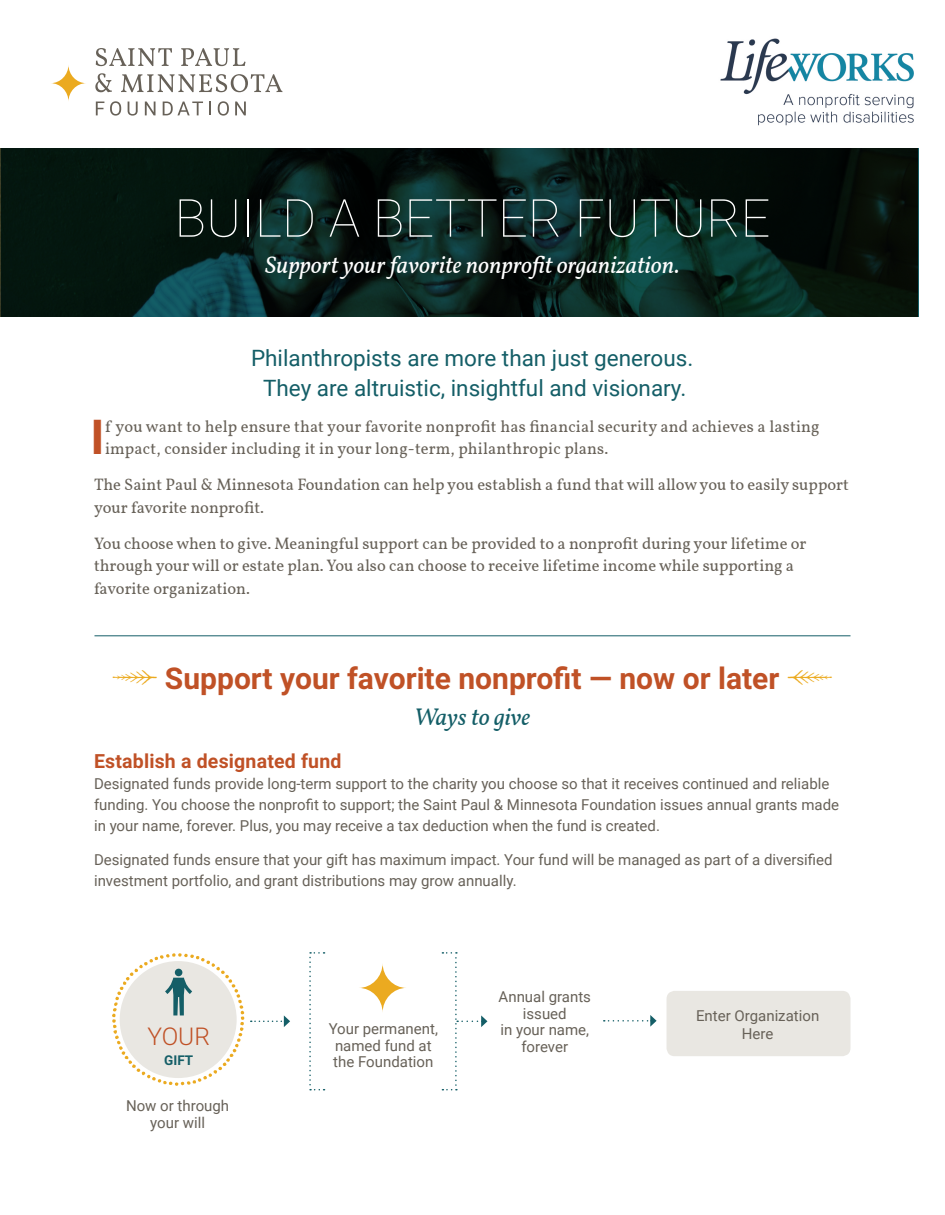
<style>
.page{position:relative;width:945px;height:1215px;background:#fff}
.page>*{position:absolute;margin:0;border:0;box-sizing:border-box;transform-origin:0 0}
.head-thin_white{font:100 52.5px "Roboto";color:#fff}
.main_body_with_drop{font:700 48.15px "Roboto";color:#c05126}
.subhead{font:700 30px "Roboto";color:#c05126}
.red_san_serif_for_ci{font:300 24.45px "Roboto";color:#c05126}
.callout-white{font:italic 24px "Vollkorn";color:#fff}
.callout_text{font:italic 24px "Vollkorn";color:#145e67}
.green_subhead{font:22.5px/30px "Roboto";color:#145e67;text-align:center}
.red_subhead{font:700 19.5px "Roboto";letter-spacing:.01em;color:#c05126}
.main_body_text{font:16.5px/22.5px "Vollkorn";color:#676158}
.main_body_with_drop-2{font:16.5px/22.5px "Vollkorn";letter-spacing:.01em;color:#676158}
.body-san{font:15px/21px "Roboto";color:#676158}
.flow_chart-center{font:15px/16.5px "Roboto";color:#676158;text-align:center}
.green_all_caps_for_c{font:700 13.5px "Roboto";color:#145e67}
</style>
<div class="page">
<svg style="left:604px;top:1015px;width:53px;height:12px"></svg>
<div style="left:667px;top:991px;width:184px;height:65px;background:#e9e7e2;border-radius:8px"></div>
<svg style="left:2px;top:148px;width:917px;height:169px;background:#071d18"></svg>
<hr style="left:94px;top:635px;width:756px;height:1px;background:#145e67">
<svg style="left:251px;top:1015px;width:39px;height:12px"></svg>
<svg style="left:442px;top:952px;width:45px;height:138px"></svg>
<svg style="left:309px;top:952px;width:16px;height:138px"></svg>
<svg style="left:359px;top:963px;width:48px;height:50px"></svg>
<svg style="left:112px;top:953px;width:133px;height:133px"></svg>
<div style="left:175px;top:969px;width:7px;height:7px;background:#145e67;border-radius:50%"></div>
<svg style="left:96px;top:102px;width:8px;height:13px"></svg>
<svg style="left:110px;top:101px;width:11px;height:15px"></svg>
<svg style="left:128px;top:102px;width:10px;height:14px"></svg>
<svg style="left:145px;top:102px;width:11px;height:13px"></svg>
<svg style="left:163px;top:102px;width:40px;height:13px"></svg>
<svg style="left:209px;top:102px;width:2px;height:13px"></svg>
<svg style="left:218px;top:101px;width:11px;height:15px"></svg>
<svg style="left:235px;top:102px;width:11px;height:13px"></svg>
<svg style="left:96px;top:48px;width:76px;height:18px"></svg>
<svg style="left:181px;top:48px;width:65px;height:18px"></svg>
<svg style="left:95px;top:73px;width:17px;height:19px"></svg>
<svg style="left:121px;top:74px;width:161px;height:18px"></svg>
<svg style="left:51px;top:65px;width:35px;height:37px"></svg>
<img style="left:720px;top:38px;width:194px;height:88px">
<p class="head-thin_white" style="left:174px;top:181px;width:597px">BUILD A BETTER FUTURE</p>
<p class="callout-white" style="left:265px;top:247px;width:416px">Support your favorite nonprofit organization.</p>
<p class="green_subhead" style="left:251px;top:342px;width:444px">Philanthropists are more than just generous.<br>They are altruistic, insightful and visionary.</p>
<p class="main_body_with_drop" style="left:91px;top:403px;width:16px">I</p>
<p class="main_body_with_drop-2" style="left:105px;top:415px;width:716px">f you want to help ensure that your favorite nonprofit has financial security and achieves a lasting impact, consider including it in your long-term, philanthropic plans.</p>
<p class="main_body_text" style="left:94px;top:474px;width:756px">The Saint Paul &amp; Minnesota Foundation can help you establish a fund that will allow you to easily support your favorite nonprofit.</p>
<p class="main_body_text" style="left:94px;top:532px;width:714px">You choose when to give. Meaningful support can be provided to a nonprofit during your lifetime or through your will or estate plan. You also can choose to receive lifetime income while supporting a favorite organization.</p>
<p class="subhead" style="left:165px;top:657px;width:616px">Support your favorite nonprofit — now or later</p>
<p class="callout_text" style="left:414px;top:699px;width:118px">Ways to give</p>
<p class="red_subhead" style="left:94px;top:747px;width:249px">Establish a designated fund</p>
<p class="body-san" style="left:94px;top:773px;width:747px">Designated funds provide long-term support to the charity you choose so that it receives continued and reliable funding. You choose the nonprofit to support; the Saint Paul &amp; Minnesota Foundation issues annual grants made in your name, forever. Plus, you may receive a tax deduction when the fund is created.</p>
<p class="body-san" style="left:94px;top:849px;width:740px">Designated funds ensure that your gift has maximum impact. Your fund will be managed as part of a diversified investment portfolio, and grant distributions may grow annually.</p>
<p class="red_san_serif_for_ci" style="left:147px;top:1020px;width:64px">YOUR</p>
<p class="green_all_caps_for_c" style="left:164px;top:1051px;width:31px">GIFT</p>
<p class="flow_chart-center" style="left:126px;top:1097px;width:105px">Now or through your will</p>
<p class="flow_chart-center" style="left:329px;top:1020px;width:111px">Your permanent, named fund at the Foundation</p>
<p class="flow_chart-center" style="left:499px;top:988px;width:94px">Annual grants issued<br>in your name, forever</p>
<p class="flow_chart-center" style="left:696px;top:1006px;width:125px;line-height:18px">Enter Organization<br>Here</p>
</div>
